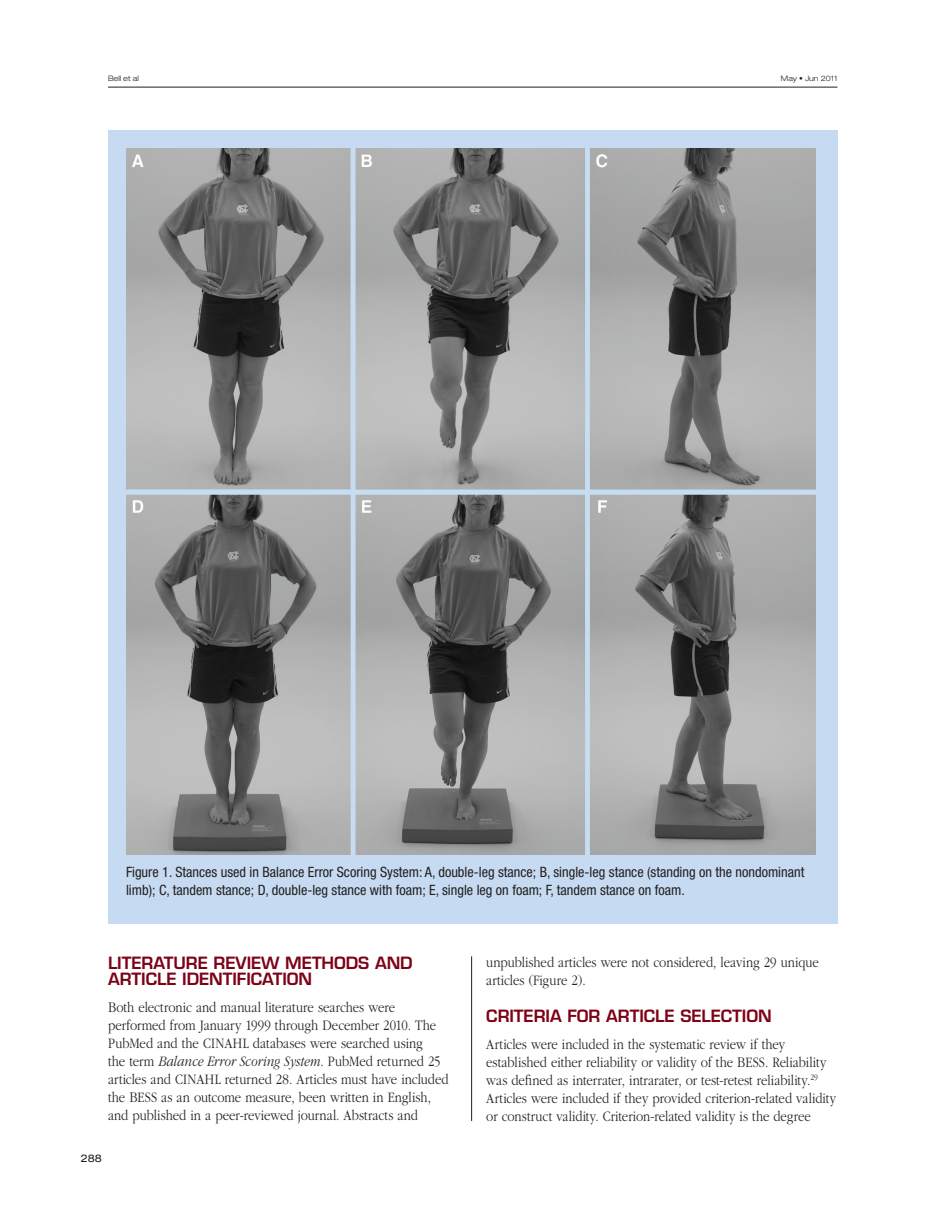
<style>
.page{position:relative;width:932px;height:1229px;background:#fff}
.page>*{position:absolute;margin:0;border:0;box-sizing:border-box;transform-origin:0 0}
.t1{font:600 16.5px/16.5px "Eurostile";letter-spacing:-.005em;color:#7d0216}
.t2{font:300 15px/18px "Garamond";color:#231f20;scale:.85 1}
.t3{font:condensed 14.25px/18px "Helvetica Neue";color:#231f20}
.t4{font:expanded 10.5px "Helvetica Neue";color:#231f20}
.t5{font:300 expanded 7.5px "Helvetica Neue";color:#231f20}
.s1{font-style:italic}
</style>
<div class="page">
<hr style="left:108px;top:87px;width:729px;height:1px;background:#231f20">
<hr style="left:471px;top:956px;width:1px;height:164px;background:#231f20">
<div style="left:108px;top:131px;width:729px;height:793px;background:#c6dbf1"></div>
<img style="left:126px;top:149px;width:689px;height:705px">
<p class="t5" style="left:108px;top:74px;width:32px">Bell et al</p>
<p class="t5" style="left:781px;top:74px;width:58px">May • Jun 2011</p>
<p class="t3" style="left:126px;top:862px;width:680px">Figure 1. Stances used in Balance Error Scoring System: A, double-leg stance; B, single-leg stance (standing on the nondominant limb); C, tandem stance; D, double-leg stance with foam; E, single leg on foam; F, tandem stance on foam.</p>
<p class="t1" style="left:108px;top:954px;width:306px">LITERATURE REVIEW METHODS AND<br>ARTICLE IDENTIFICATION</p>
<p class="t2" style="left:108px;top:998px;width:402px">Both electronic and manual literature searches were performed from January 1999 through December 2010. The PubMed and the CINAHL databases were searched using<br>the term <span class="s1">Balance Error Scoring System</span>. PubMed returned 25 articles and CINAHL returned 28. Articles must have included the BESS as an outcome measure, been written in English, and published in a peer-reviewed journal. Abstracts and</p>
<p class="t4" style="left:81px;top:1151px;width:23px">288</p>
<p class="t2" style="left:486px;top:953px;width:393px">unpublished articles were not considered, leaving 29 unique articles (Figure 2).</p>
<p class="t1" style="left:486px;top:1008px;width:287px">CRITERIA FOR ARTICLE SELECTION</p>
<p class="t2" style="left:486px;top:1036px;width:413px">Articles were included in the systematic review if they established either reliability or validity of the BESS. Reliability was defined as interrater, intrarater, or test-retest reliability.<sup>29<br></sup>Articles were included if they provided criterion-related validity or construct validity. Criterion-related validity is the degree</p>
</div>
